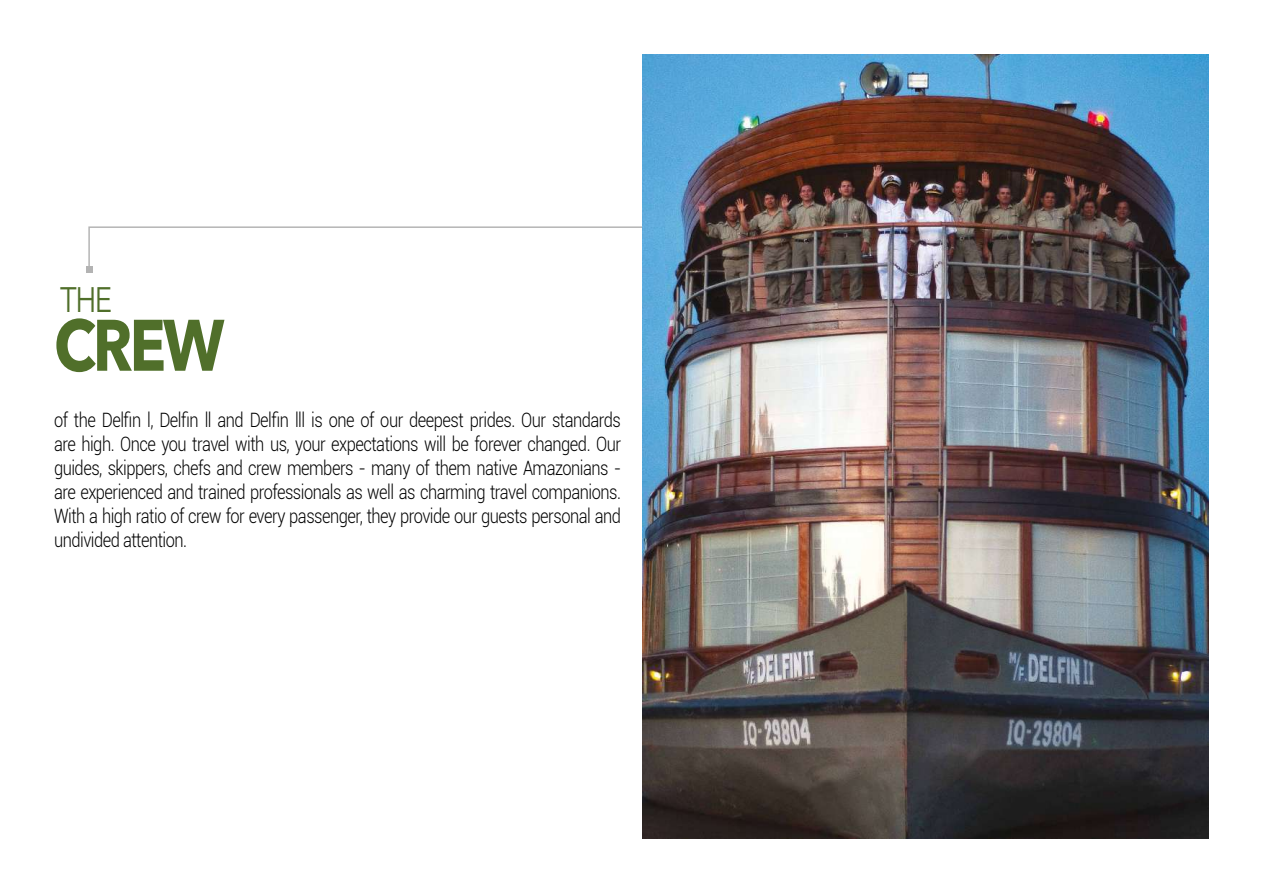
<style>
.page{position:relative;width:1263px;height:893px;background:#fff}
.page>*{position:absolute;margin:0;border:0;box-sizing:border-box;transform-origin:0 0}
.t1{font:700 72px "Avenir Next LT Pro";color:#506f2a;scale:.83 1}
.t2{font:35.1px "Avenir Next LT Pro";color:#506f2a;scale:.83 1}
.t3{font:300 19.8px/24px "Roboto";letter-spacing:-.03em;color:#000;text-align:justify;scale:.83 1}
</style>
<div class="page">
<img style="left:642px;top:54px;width:567px;height:785px">
<svg style="left:86px;top:226px;width:558px;height:47px"></svg>
<h2 class="t2" style="left:60px;top:279px;width:64px">THE</h2>
<h1 class="t1" style="left:54px;top:301px;width:207px">CREW</h1>
<p class="t3" style="left:54px;top:407px;width:685px">of the Delfin l, Delfin ll and Delfin lll is one of our deepest prides. Our standards are high. Once you travel with us, your expectations will be forever changed. Our guides, skippers, chefs and crew members - many of them native Amazonians - are experienced and trained professionals as well as charming travel companions.<br>With a high ratio of crew for every passenger, they provide our guests personal and undivided attention.</p>
</div>
